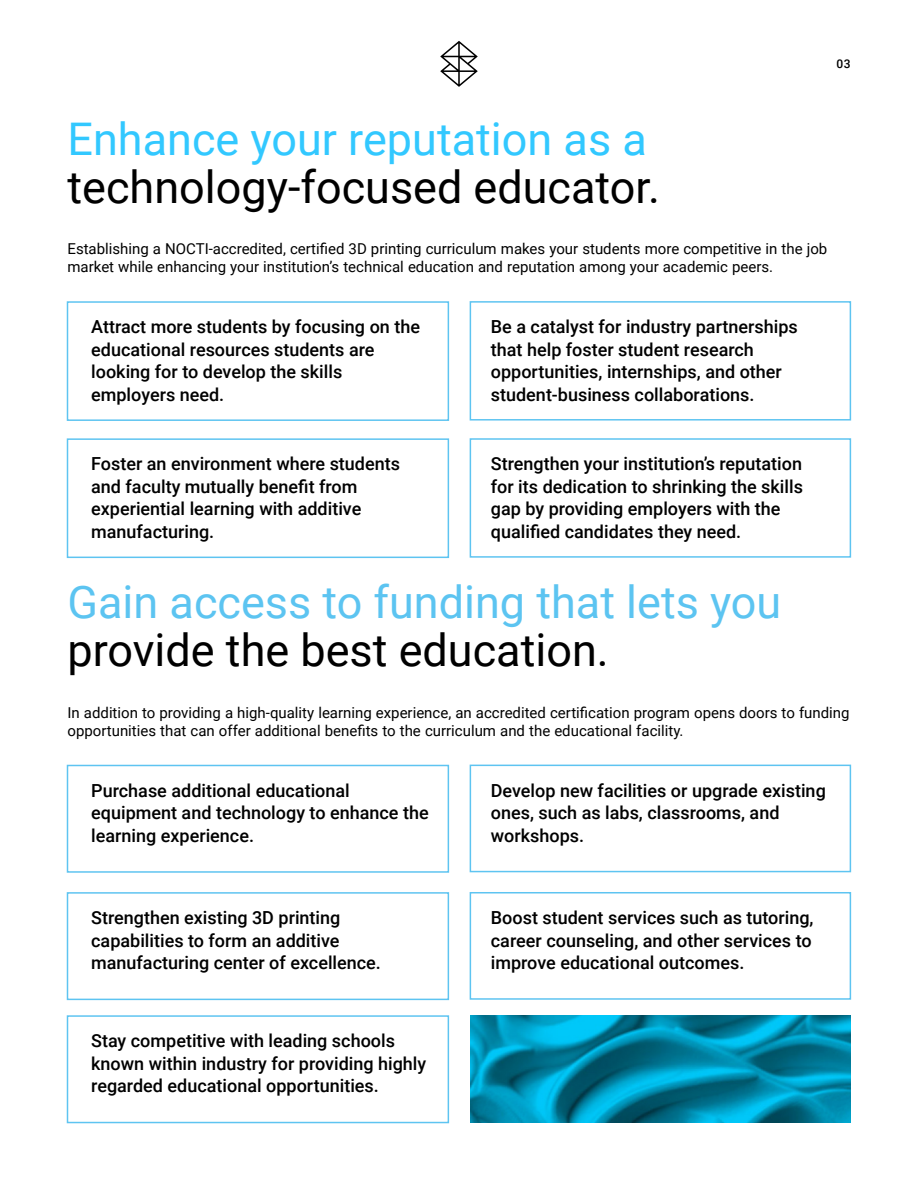
<style>
.page{position:relative;width:918px;height:1188px;background:#fff}
.page>*{position:absolute;margin:0;border:0;box-sizing:border-box;transform-origin:0 0}
.t1{font:45px "Roboto";color:#000}
.t2{font:45px "Roboto";color:#5cc4f1}
.t3{font:45px "Roboto";color:#32c8ff}
.t4{font:500 18px/22.5px "Roboto";color:#000}
.t5{font:15px/18px "Roboto";color:#000}
.t6{font:500 12px "Roboto";color:#000}
</style>
<div class="page">
<svg style="left:440px;top:41px;width:38px;height:46px"></svg>
<div style="left:67px;top:301px;width:382px;height:120px;border:2px solid #5ec4f1"></div>
<div style="left:67px;top:765px;width:382px;height:108px;border:2px solid #5ec4f1"></div>
<div style="left:67px;top:438px;width:382px;height:120px;border:2px solid #5ec4f1"></div>
<div style="left:67px;top:892px;width:382px;height:108px;border:2px solid #5ec4f1"></div>
<div style="left:67px;top:1015px;width:382px;height:108px;border:2px solid #5ec4f1"></div>
<div style="left:470px;top:301px;width:381px;height:120px;border:2px solid #5ec4f1"></div>
<div style="left:470px;top:765px;width:381px;height:107px;border:2px solid #5ec4f1"></div>
<div style="left:470px;top:438px;width:381px;height:120px;border:2px solid #5ec4f1"></div>
<div style="left:470px;top:892px;width:381px;height:108px;border:2px solid #5ec4f1"></div>
<img style="left:470px;top:1016px;width:380px;height:106px">
<p class="t6" style="left:836px;top:55px;width:16px">03</p>
<h1 class="t3" style="left:68px;top:107px;width:581px">Enhance your reputation as a</h1>
<h1 class="t1" style="left:68px;top:155px;width:594px">technology-focused educator.</h1>
<p class="t5" style="left:68px;top:239px;width:761px">Establishing a NOCTI-accredited, certified 3D printing curriculum makes your students more competitive in the job market while enhancing your institution’s technical education and reputation among your academic peers.</p>
<p class="t4" style="left:91px;top:315px;width:330px">Attract more students by focusing on the educational resources students are looking for to develop the skills employers need.</p>
<p class="t4" style="left:91px;top:452px;width:310px">Foster an environment where students and faculty mutually benefit from experiential learning with additive manufacturing.</p>
<p class="t4" style="left:491px;top:315px;width:308px">Be a catalyst for industry partnerships that help foster student research opportunities, internships, and other student-business collaborations.</p>
<p class="t4" style="left:491px;top:452px;width:314px">Strengthen your institution’s reputation for its dedication to shrinking the skills gap by providing employers with the qualified candidates they need.</p>
<h1 class="t2" style="left:68px;top:571px;width:715px">Gain access to funding that lets you</h1>
<h1 class="t1" style="left:68px;top:619px;width:543px">provide the best education.</h1>
<p class="t5" style="left:68px;top:703px;width:784px">In addition to providing a high-quality learning experience, an accredited certification program opens doors to funding opportunities that can offer additional benefits to the curriculum and the educational facility.</p>
<p class="t4" style="left:91px;top:779px;width:339px">Purchase additional educational equipment and technology to enhance the learning experience.</p>
<p class="t4" style="left:91px;top:906px;width:291px">Strengthen existing 3D printing capabilities to form an additive manufacturing center of excellence.</p>
<p class="t4" style="left:91px;top:1029px;width:337px">Stay competitive with leading schools known within industry for providing highly regarded educational opportunities.</p>
<p class="t4" style="left:491px;top:779px;width:336px">Develop new facilities or upgrade existing ones, such as labs, classrooms, and workshops.</p>
<p class="t4" style="left:491px;top:906px;width:324px;text-align:justify">Boost student services such as tutoring, career counseling, and other services to improve educational outcomes.</p>
</div>
